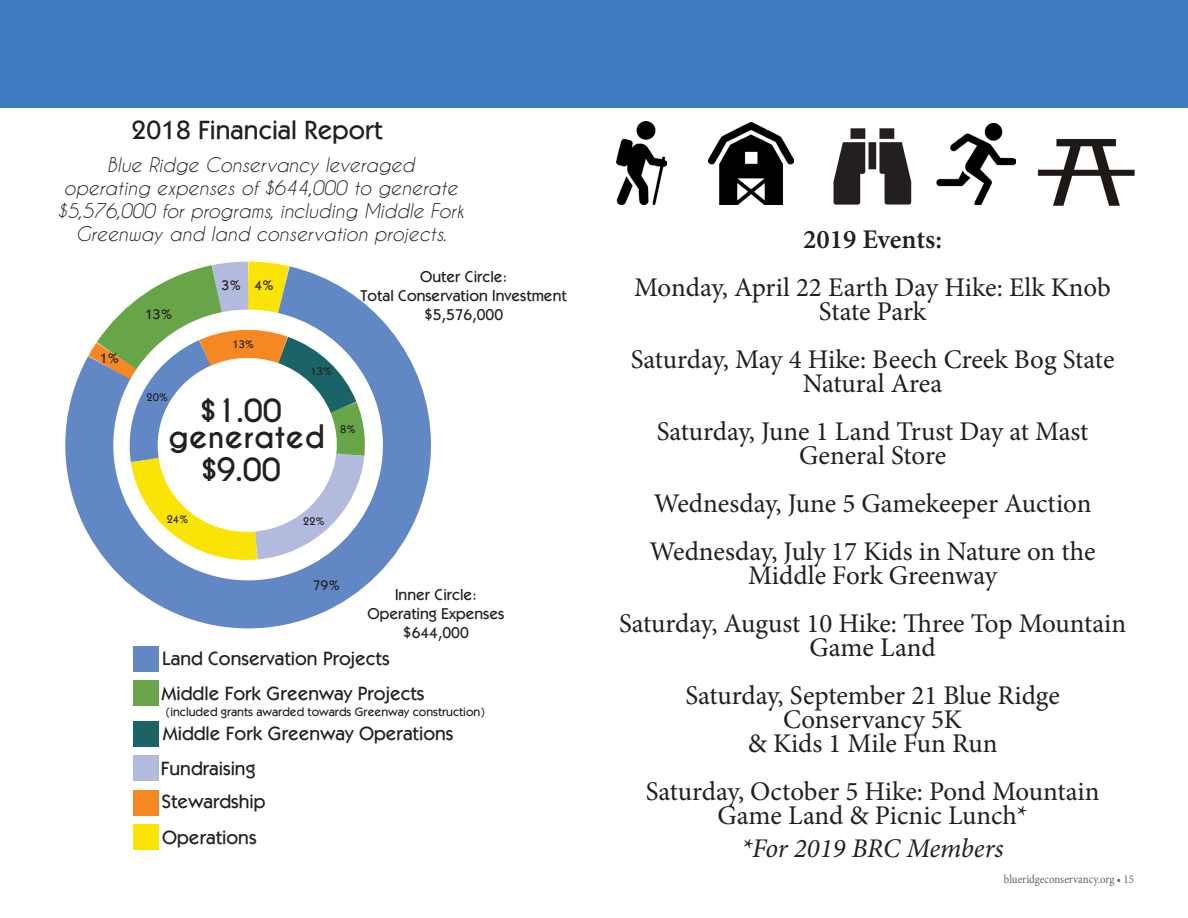
<style>
.page{position:relative;width:1188px;height:918px;background:#fff}
.page>*{position:absolute;margin:0;border:0;box-sizing:border-box;transform-origin:0 0}
.t1{font:700 30.45px/26.5px "Caviar Dreams";color:#231f20;text-align:center}
.t2{font:27px/24px "Minion Pro";letter-spacing:-.005em;color:#231f20;text-align:center}
.t3{font:italic 27px "Minion Pro";letter-spacing:-.005em;color:#231f20}
.t4{font:600 27px "Minion Pro";color:#231f20}
.t5{font:500 26.55px "ATC Garnet";color:#231f20}
.t6{font:500 19.35px/34.5px "ATC Garnet";color:#231f20}
.t7{font:italic 19.05px/22.8px "Caviar Dreams";color:#231f20;text-align:center}
.t8{font:500 15.75px/18.9px "ATC Garnet";color:#231f20;text-align:center}
.t9{font:500 14.1px "ATC Garnet";color:#231f20}
.t10{font:500 12.3px "ATC Garnet";color:#231f20}
.t11{font:12px "Minion Pro";color:#636366;scale:.9 1}
.t12{font:500 11.25px "ATC Garnet";color:#231f20}
</style>
<div class="page">
<div style="left:0;top:0;width:1188px;height:107px;background:#407bbf"></div>
<img style="left:617px;top:122px;width:49px;height:83px">
<img style="left:709px;top:122px;width:84px;height:83px">
<img style="left:936px;top:124px;width:79px;height:81px">
<img style="left:1037px;top:138px;width:98px;height:68px">
<img style="left:833px;top:128px;width:79px;height:77px">
<svg style="left:120px;top:319px;width:311px;height:310px"></svg>
<svg style="left:65px;top:261px;width:316px;height:315px"></svg>
<div style="left:133px;top:646px;width:26px;height:25px;background:#6387c5"></div>
<div style="left:133px;top:824px;width:26px;height:26px;background:#fae406"></div>
<div style="left:133px;top:790px;width:26px;height:25px;background:#f58821"></div>
<div style="left:133px;top:755px;width:26px;height:26px;background:#b2badd"></div>
<div style="left:133px;top:680px;width:26px;height:26px;background:#69a44a"></div>
<div style="left:133px;top:721px;width:26px;height:26px;background:#1a6367"></div>
<p class="t5" style="left:132px;top:115px;width:253px">2018 Financial Report</p>
<p class="t7" style="left:58px;top:153px;width:408px">Blue Ridge Conservancy leveraged<br>operating expenses of $644,000 to generate $5,576,000 for programs, including Middle Fork Greenway and land conservation projects.</p>
<p class="t9" style="left:100px;top:350px;width:22px">1%</p>
<p class="t9" style="left:145px;top:306px;width:30px">13%</p>
<p class="t9" style="left:222px;top:277px;width:55px">3% 4%</p>
<p class="t12" style="left:233px;top:337px;width:24px">13%</p>
<p class="t12" style="left:311px;top:365px;width:24px">13%</p>
<p class="t12" style="left:147px;top:390px;width:24px">20%</p>
<p class="t1" style="left:168px;top:398px;width:159px">$1.00 generated</p>
<p class="t1" style="left:202px;top:457px;width:80px">$9.00</p>
<p class="t8" style="left:361px;top:267px;width:208px">Outer Circle:<br>Total Conservation Investment $5,576,000</p>
<p class="t12" style="left:340px;top:423px;width:18px">8%</p>
<p class="t12" style="left:167px;top:512px;width:24px">24%</p>
<p class="t12" style="left:303px;top:514px;width:24px">22%</p>
<p class="t9" style="left:313px;top:577px;width:30px">79%</p>
<p class="t8" style="left:367px;top:585px;width:138px">Inner Circle:<br>Operating Expenses $644,000</p>
<p class="t6" style="left:162px;top:641px;width:264px">Land Conservation Projects<br>Middle Fork Greenway Projects</p>
<p class="t10" style="left:166px;top:704px;width:321px">(included grants awarded towards Greenway construction)</p>
<p class="t6" style="left:163px;top:715px;width:292px">Middle Fork Greenway Operations</p>
<p class="t6" style="left:161px;top:751px;width:106px;line-height:33.3px">Fundraising<br>Stewardship</p>
<p class="t6" style="left:162px;top:820px;width:96px">Operations</p>
<p class="t4" style="left:803px;top:221px;width:140px">2019 Events:</p>
<p class="t2" style="left:634px;top:276px;width:478px">Monday, April 22 Earth Day Hike: Elk Knob<br>State Park</p>
<p class="t2" style="left:631px;top:348px;width:485px">Saturday, May 4 Hike: Beech Creek Bog State<br>Natural Area</p>
<p class="t2" style="left:657px;top:420px;width:433px">Saturday, June 1 Land Trust Day at Mast<br>General Store</p>
<p class="t2" style="left:654px;top:492px;width:439px">Wednesday, June 5 Gamekeeper Auction</p>
<p class="t2" style="left:650px;top:540px;width:448px">Wednesday, July 17 Kids in Nature on the<br>Middle Fork Greenway</p>
<p class="t2" style="left:619px;top:612px;width:509px">Saturday, August 10 Hike: Three Top Mountain<br>Game Land</p>
<p class="t2" style="left:685px;top:684px;width:376px">Saturday, September 21 Blue Ridge<br>Conservancy 5K</p>
<p class="t2" style="left:748px;top:732px;width:251px">&amp; Kids 1 Mile Fun Run</p>
<p class="t2" style="left:646px;top:780px;width:455px">Saturday, October 5 Hike: Pond Mountain<br>Game Land &amp; Picnic Lunch*</p>
<p class="t3" style="left:742px;top:830px;width:264px">*For 2019 BRC Members</p>
<p class="t11" style="left:1004px;top:871px;width:146px">blueridgeconservancy.org • 15</p>
</div>
